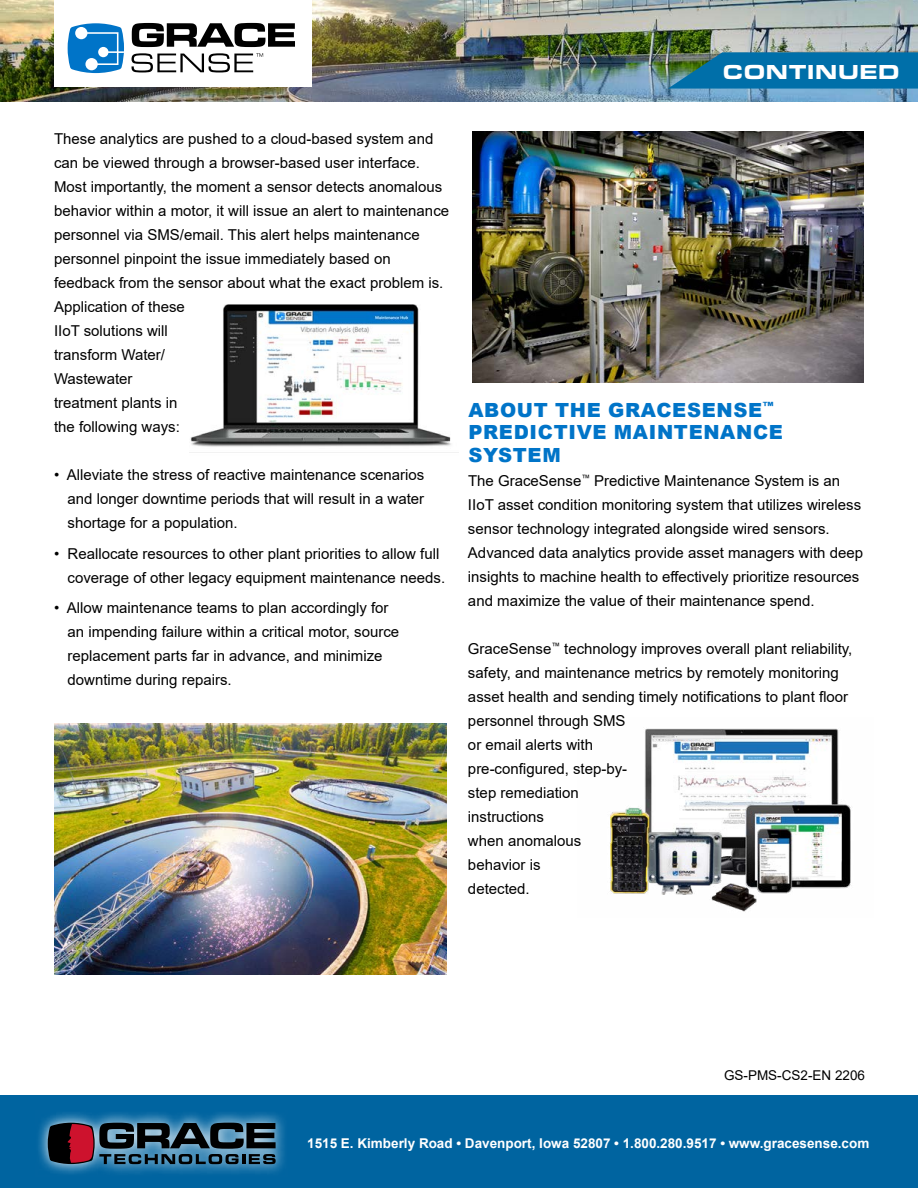
<style>
.page{position:relative;width:918px;height:1188px;background:#fff}
.page>*{position:absolute;margin:0;border:0;box-sizing:border-box;transform-origin:0 0}
.t1{font:900 21px "Eurostile Ext";color:#fff}
.t2{font:900 19.5px/22.5px "Arial";letter-spacing:.035em;color:#0074c8}
.t3{font:15px/24px "Arial";color:#000}
.t4{font:700 13.5px "Arial";color:#fff}
.t5{font:13.5px "Arial";color:#000}
</style>
<div class="page">
<img style="left:0;top:0;width:918px;height:102px">
<svg style="left:668px;top:52px;width:250px;height:37px;background:#0c719f"></svg>
<div style="left:54px;top:0;width:257px;height:86px;background:#fff"></div>
<svg style="left:132px;top:23px;width:163px;height:24px"></svg>
<svg style="left:68px;top:23px;width:56px;height:50px"></svg>
<svg style="left:132px;top:53px;width:131px;height:19px"></svg>
<div style="left:0;top:1095px;width:918px;height:93px;background:#0064a0"></div>
<svg style="left:38px;top:1113px;width:247px;height:61px"></svg>
<svg style="left:48px;top:1123px;width:228px;height:41px;background:#3d4556"></svg>
<img style="left:54px;top:724px;width:392px;height:251px">
<img style="left:610px;top:728px;width:241px;height:184px">
<img style="left:189px;top:304px;width:270px;height:149px">
<img style="left:472px;top:132px;width:392px;height:251px">
<h1 class="t1" style="left:723px;top:56px;width:179px">CONTINUED</h1>
<p class="t3" style="left:54px;top:126px;width:397px">These analytics are pushed to a cloud-based system and can be viewed through a browser-based user interface.<br>Most importantly, the moment a sensor detects anomalous behavior within a motor, it will issue an alert to maintenance personnel via SMS/email. This alert helps maintenance personnel pinpoint the issue immediately based on feedback from the sensor about what the exact problem is.<br>Application of these<br>IIoT solutions will<br>transform Water/<br>Wastewater<br>treatment plants in<br>the following ways:</p>
<p class="t3" style="left:68px;top:462px;width:358px;text-align:justify;text-indent:-14px">• Alleviate the stress of reactive maintenance scenarios and longer downtime periods that will result in a water shortage for a population.</p>
<p class="t3" style="left:68px;top:541px;width:379px;text-indent:-14px">• Reallocate resources to other plant priorities to allow full coverage of other legacy equipment maintenance needs.</p>
<p class="t3" style="left:68px;top:596px;width:333px;text-indent:-14px">• Allow maintenance teams to plan accordingly for an impending failure within a critical motor, source replacement parts far in advance, and minimize downtime during repairs.</p>
<h2 class="t2" style="left:468px;top:398px;width:316px">ABOUT THE GRACESENSE<sup>™<br></sup>PREDICTIVE MAINTENANCE<br>SYSTEM</h2>
<p class="t3" style="left:468px;top:468px;width:397px">The GraceSense<sup>™</sup> Predictive Maintenance System is an IIoT asset condition monitoring system that utilizes wireless sensor technology integrated alongside wired sensors.<br>Advanced data analytics provide asset managers with deep insights to machine health to effectively prioritize resources and maximize the value of their maintenance spend.</p>
<p class="t3" style="left:468px;top:636px;width:386px">GraceSense<sup>™</sup> technology improves overall plant reliability, safety, and maintenance metrics by remotely monitoring asset health and sending timely notifications to plant floor personnel through SMS<br>or email alerts with<br>pre-configured, step-by-<br>step remediation<br>instructions<br>when anomalous<br>behavior is<br>detected.</p>
<p class="t5" style="left:724px;top:1066px;width:143px">GS-PMS-CS2-EN 2206</p>
<p class="t4" style="left:307px;top:1134px;width:564px">1515 E. Kimberly Road • Davenport, Iowa 52807 • 1.800.280.9517 • www.gracesense.com</p>
</div>
